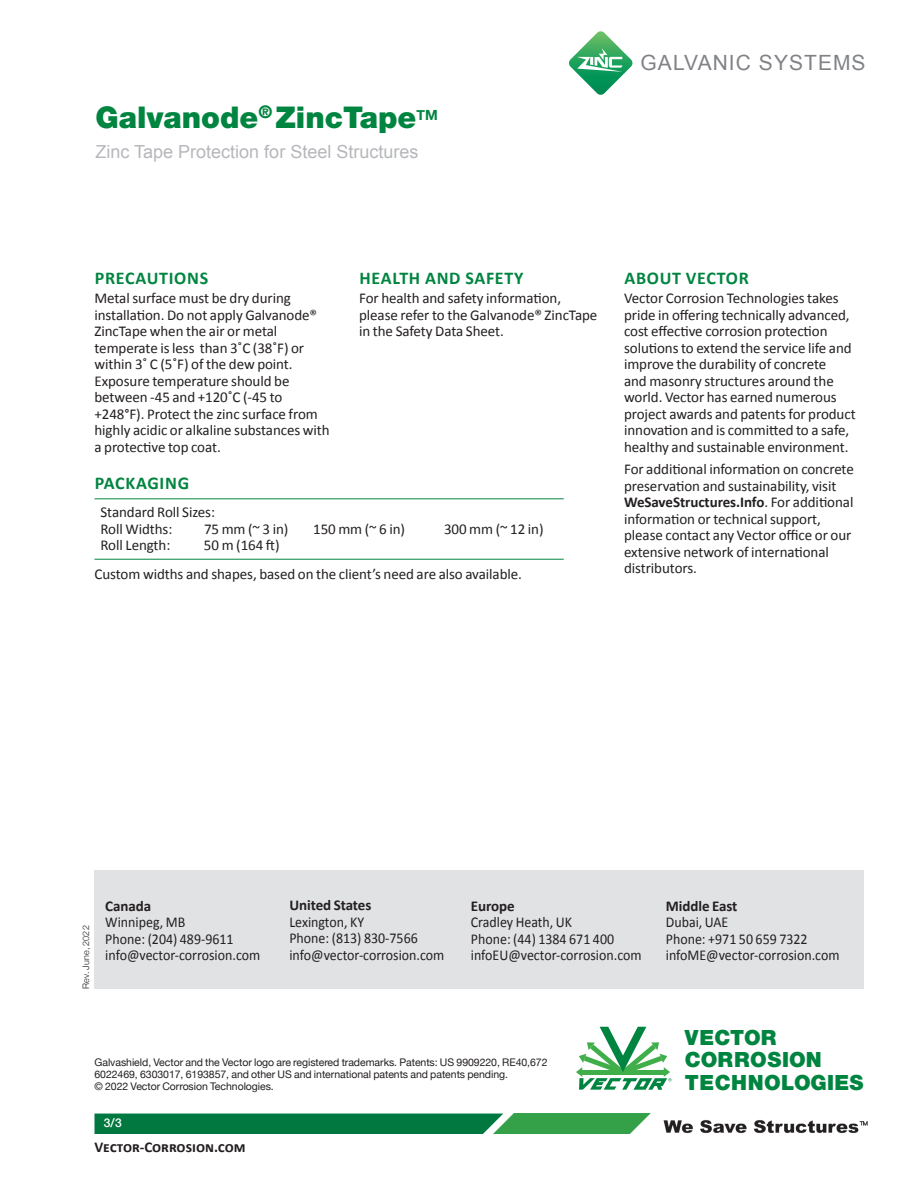
<style>
.page{position:relative;width:918px;height:1188px;background:#fff}
.page>*{position:absolute;margin:0;border:0;box-sizing:border-box;transform-origin:0 0}
.t1{font:900 30px "Helvetica Neue";color:#008540}
.t2{font:900 21px/22.5px "Helvetica Neue";letter-spacing:.005em;color:#008540}
.t3{font:21px "Arial";letter-spacing:.05em;color:#808285}
.t4{font:700 18px "Calibri";letter-spacing:.04em;color:#008540}
.t5{font:18px "Arial";color:#b6b7bb}
.t6{font:15px/16.5px "Calibri";letter-spacing:-.005em;color:#231f20}
.t7{font:15px/16.5px "Calibri";letter-spacing:-.005em;color:#231f20;scale:.93 1}
.t8{font:700 15px "Calibri";letter-spacing:-.005em;color:#231f20}
.t9{font:500 12px "Helvetica Neue";color:#fff}
.t10{font:10.5px/12px "Helvetica Neue";letter-spacing:-.005em;color:#231f20}
.t11{font:300 9px "Helvetica Neue";letter-spacing:.01em;color:#231f20}
.s1{font-weight:700}
</style>
<div class="page">
<svg style="left:94px;top:1113px;width:557px;height:21px;background:#1b894c"></svg>
<img style="left:663px;top:1120px;width:205px;height:13px">
<svg style="left:576px;top:1027px;width:96px;height:63px"></svg>
<svg style="left:569px;top:31px;width:63px;height:64px"></svg>
<hr style="left:94px;top:498px;width:470px;height:1px;background:#008540">
<hr style="left:94px;top:559px;width:470px;height:1px;background:#008540">
<div style="left:94px;top:870px;width:770px;height:119px;background:#e1e2e4"></div>
<h1 class="t1" style="left:96px;top:100px;width:344px">Galvanode<sup>®</sup> ZincTape<sup>TM</sup></h1>
<p class="t5" style="left:96px;top:140px;width:324px">Zinc Tape Protection for Steel Structures</p>
<h2 class="t3" style="left:641px;top:49px;width:227px">GALVANIC SYSTEMS</h2>
<p class="t4" style="left:95px;top:266px;width:115px">PRECAUTIONS</p>
<p class="t6" style="left:94px;top:290px;width:237px">Metal surface must be dry during installation. Do not apply Galvanode® ZincTape when the air or metal temperate is less than 3˚C (38˚F) or within 3˚ C (5˚F) of the dew point.<br>Exposure temperature should be between -45 and +120˚C (-45 to +248°F). Protect the zinc surface from highly acidic or alkaline substances with a protective top coat.</p>
<p class="t4" style="left:95px;top:471px;width:96px">PACKAGING</p>
<p class="t6" style="left:100px;top:504px;width:116px">Standard Roll Sizes:<br>Roll Widths:</p>
<p class="t4" style="left:359px;top:266px;width:165px">HEALTH AND SAFETY</p>
<p class="t6" style="left:359px;top:290px;width:240px">For health and safety information, please refer to the Galvanode® ZincTape in the Safety Data Sheet.</p>
<p class="t6" style="left:204px;top:521px;width:86px">75 mm (~ 3 in)</p>
<p class="t6" style="left:313px;top:521px;width:94px">150 mm (~ 6 in)</p>
<p class="t6" style="left:444px;top:521px;width:101px">300 mm (~ 12 in)</p>
<p class="t6" style="left:94px;top:531px;width:429px;line-height:28.5px;text-indent:110px">50 m (164 ft)<br>Custom widths and shapes, based on the client’s need are also available.</p>
<p class="t6" style="left:100px;top:537px;width:71px">Roll Length:</p>
<p class="t4" style="left:624px;top:266px;width:126px">ABOUT VECTOR</p>
<p class="t6" style="left:624px;top:290px;width:233px">Vector Corrosion Technologies takes pride in offering technically advanced, cost effective corrosion protection solutions to extend the service life and improve the durability of concrete<br>and masonry structures around the world. Vector has earned numerous project awards and patents for product innovation and is committed to a safe, healthy and sustainable environment.</p>
<p class="t6" style="left:624px;top:461px;width:231px">For additional information on concrete preservation and sustainability, visit <span class="s1">WeSaveStructures.Info</span>. For additional information or technical support, please contact any Vector office or our extensive network of international distributors.</p>
<p class="t11" style="left:80px;top:989px;width:65px;rotate:-90deg">Rev. June, 2022</p>
<p class="t8" style="left:105px;top:896px;width:47px">Canada</p>
<p class="t7" style="left:105px;top:914px;width:168px">Winnipeg, MB<br>Phone: (204) 489-9611 info@vector-corrosion.com</p>
<p class="t8" style="left:289px;top:896px;width:83px">United States</p>
<p class="t7" style="left:289px;top:914px;width:168px">Lexington, KY<br>Phone: (813) 830-7566 info@vector-corrosion.com</p>
<p class="t8" style="left:471px;top:896px;width:45px">Europe</p>
<p class="t7" style="left:471px;top:914px;width:185px">Cradley Heath, UK<br>Phone: (44) 1384 671 400 infoEU@vector-corrosion.com</p>
<p class="t10" style="left:94px;top:1056px;width:455px">Galvashield, Vector and the Vector logo are registered trademarks. Patents: US 9909220, RE40,672<br>6022469, 6303017, 6193857, and other US and international patents and patents pending.<br>© 2022 Vector Corrosion Technologies.</p>
<p class="t9" style="left:104px;top:1116px;width:20px">3/3</p>
<p class="t8" style="left:94px;top:1137px;width:153px">Vector-Corrosion.com</p>
<p class="t8" style="left:666px;top:896px;width:73px">Middle East</p>
<p class="t7" style="left:666px;top:914px;width:188px">Dubai, UAE<br>Phone: +971 50 659 7322 infoME@vector-corrosion.com</p>
<h2 class="t2" style="left:685px;top:1026px;width:180px">VECTOR<br>CORROSION<br>TECHNOLOGIES</h2>
</div>
